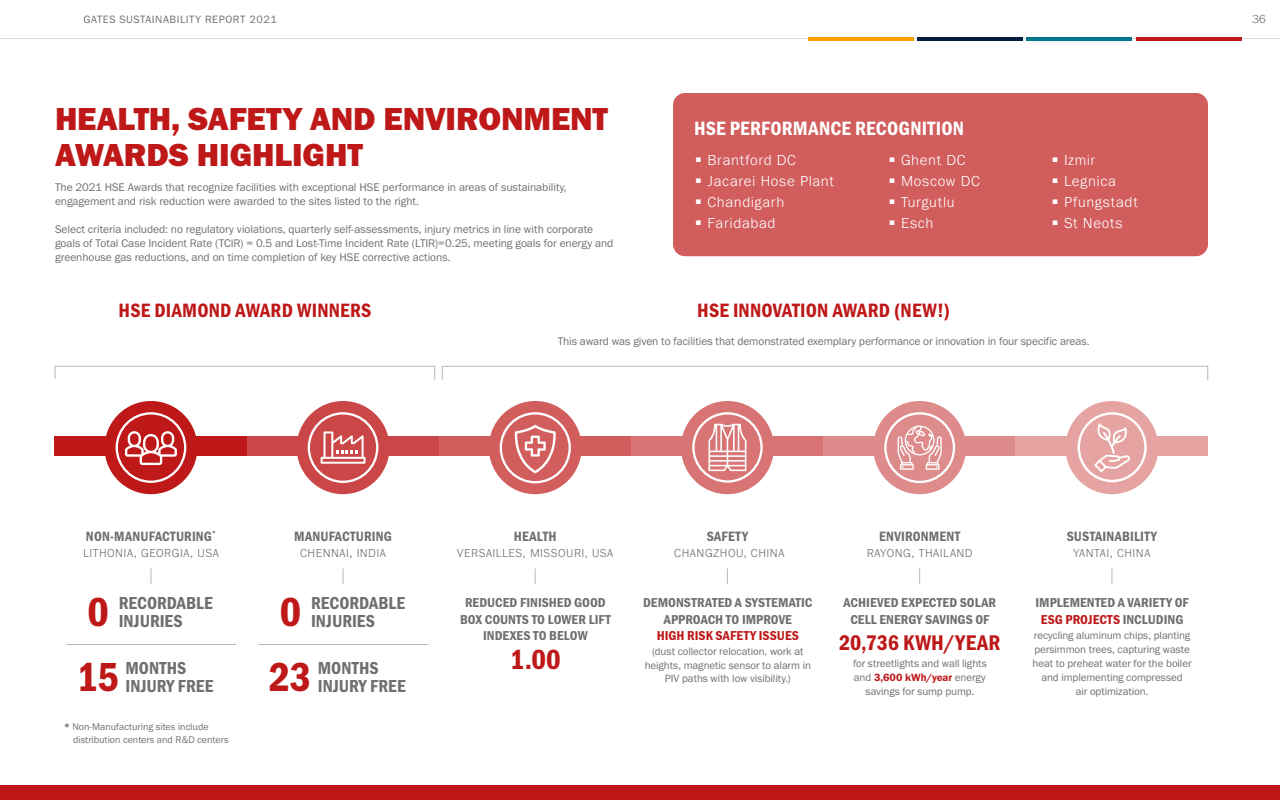
<style>
.page{position:relative;width:1280px;height:800px;background:#fff}
.page>*{position:absolute;margin:0;border:0;box-sizing:border-box;transform-origin:0 0}
._11_25pt_MEDIUM_CAPS{font:42px "Franklin Gothic URW Con Dem";color:#be1818}
.H1_Outline{font:33px/36px "Franklin Gothic URW Hea";letter-spacing:-.005em;color:#be1818}
._11_25pt_MEDIUM_CAPS-2{font:28.7px "Franklin Gothic URW Con Dem";color:#be1818}
._11_25pt_MEDIUM_CAPS-3{font:22px "Franklin Gothic URW Con Dem";letter-spacing:.01em;color:#be1818}
.h2_17pt_MEDIUM_CAPS{font:20px "Franklin Gothic URW Con Dem";letter-spacing:.01em;color:#be1818}
.h2_17pt_MEDIUM_CAPS-2{font:20px "Franklin Gothic URW Con Dem";letter-spacing:.01em;color:#fff}
._11_25pt_MEDIUM_CAPS-4{font:18px/18px "Franklin Gothic URW Con Dem";color:#706f6f}
._11pt_Medium_Bullets{font:300 15px "Franklin Gothic URW";letter-spacing:.04em;color:#fff}
.h2_17pt_MEDIUM_CAPS-3{font:14px "Franklin Gothic URW Con Dem";letter-spacing:.01em;color:#706f6f}
._11_25pt_MEDIUM_CAPS-5{font:13.4px/16.2px "Franklin Gothic URW Con Dem";color:#706f6f;text-align:center;scale:1.04 1}
.H2_15pt_MEDIUM_CAPS{font:300 12px "Franklin Gothic URW";letter-spacing:.04em;color:#706f6f}
._11_5pt_Main_text_Pa{font:11.5px/14px "Franklin Gothic URW Boo";letter-spacing:-.005em;color:#706f6f}
._11_5pt_Main_text_Pa-2{font:11px/14px "Franklin Gothic URW Boo";letter-spacing:-.01em;color:#706f6f;text-align:center}
._11_5pt_Main_text_Pa-3{font:11px "Franklin Gothic URW Boo";letter-spacing:.05em;color:#706f6f}
._9_5pt_Book{font:10px/13px "Franklin Gothic URW Boo";color:#706f6f}
.s1{font-family:"Franklin Gothic URW Dem"}
.s2{color:#be1818}
.s3{font-family:"Franklin Gothic URW Dem";color:#be1818}
</style>
<div class="page">
<div style="left:55px;top:436px;width:192px;height:20px;background:#be1818"></div>
<div style="left:247px;top:436px;width:192px;height:20px;background:#cb4646"></div>
<div style="left:439px;top:436px;width:192px;height:20px;background:#d15d5d"></div>
<div style="left:631px;top:436px;width:193px;height:20px;background:#d87474"></div>
<div style="left:824px;top:436px;width:192px;height:20px;background:#de8b8b"></div>
<div style="left:1016px;top:436px;width:192px;height:20px;background:#e5a3a2"></div>
<div style="left:105px;top:401px;width:92px;height:93px;background:#be1818;border-radius:50%"></div>
<div style="left:297px;top:401px;width:92px;height:93px;background:#cb4646;border-radius:50%"></div>
<div style="left:489px;top:401px;width:93px;height:93px;background:#d15d5d;border-radius:50%"></div>
<div style="left:681px;top:401px;width:93px;height:93px;background:#d87474;border-radius:50%"></div>
<div style="left:873px;top:401px;width:93px;height:93px;background:#de8b8b;border-radius:50%"></div>
<div style="left:1065px;top:401px;width:93px;height:93px;background:#e5a3a2;border-radius:50%"></div>
<svg style="left:54px;top:366px;width:381px;height:14px"></svg>
<div style="left:442px;top:366px;width:766px;height:14px;border:1px solid #b7b7b7"></div>
<svg style="left:151px;top:568px;width:1px;height:16px"></svg>
<hr style="left:66px;top:644px;width:170px;height:1px;background:#b7b7b7">
<hr style="left:258px;top:644px;width:170px;height:1px;background:#b7b7b7">
<svg style="left:343px;top:568px;width:1px;height:16px"></svg>
<svg style="left:535px;top:568px;width:1px;height:16px"></svg>
<svg style="left:727px;top:568px;width:1px;height:16px"></svg>
<svg style="left:919px;top:568px;width:1px;height:16px"></svg>
<svg style="left:1112px;top:568px;width:1px;height:16px"></svg>
<svg style="left:308px;top:412px;width:70px;height:71px"></svg>
<svg style="left:116px;top:412px;width:70px;height:71px"></svg>
<svg style="left:500px;top:412px;width:71px;height:71px"></svg>
<svg style="left:692px;top:412px;width:71px;height:71px"></svg>
<svg style="left:1078px;top:412px;width:69px;height:70px"></svg>
<svg style="left:884px;top:412px;width:71px;height:71px"></svg>
<div style="left:673px;top:93px;width:535px;height:163px;background:#d15d5d;border-radius:12px"></div>
<hr style="left:0;top:38px;width:1280px;height:1px;background:#dadada">
<hr style="left:808px;top:37px;width:105px;height:4px;background:#ff9e00">
<hr style="left:917px;top:37px;width:106px;height:4px;background:#011e41">
<hr style="left:1027px;top:37px;width:105px;height:4px;background:#00758d">
<hr style="left:1136px;top:37px;width:106px;height:4px;background:#be1818">
<div style="left:0;top:785px;width:1280px;height:15px;background:#be1818"></div>
<p class="_11_5pt_Main_text_Pa-3" style="left:83px;top:13px;width:195px">GATES SUSTAINABILITY REPORT 2021</p>
<p class="H2_15pt_MEDIUM_CAPS" style="left:1252px;top:11px;width:15px">36</p>
<h1 class="H1_Outline" style="left:55px;top:100px;width:555px">HEALTH, SAFETY AND ENVIRONMENT<br>AWARDS HIGHLIGHT</h1>
<p class="_11_5pt_Main_text_Pa" style="left:55px;top:180px;width:513px">The 2021 HSE Awards that recognize facilities with exceptional HSE performance in areas of sustainability, engagement and risk reduction were awarded to the sites listed to the right.</p>
<p class="_11_5pt_Main_text_Pa" style="left:55px;top:222px;width:560px">Select criteria included: no regulatory violations, quarterly self-assessments, injury metrics in line with corporate goals of Total Case Incident Rate (TCIR) = 0.5 and Lost-Time Incident Rate (LTIR)=0.25, meeting goals for energy and greenhouse gas reductions, and on time completion of key HSE corrective actions.</p>
<h2 class="h2_17pt_MEDIUM_CAPS-2" style="left:694px;top:115px;width:272px">HSE PERFORMANCE RECOGNITION</h2>
<p class="_11pt_Medium_Bullets" style="left:696px;top:150px;width:102px"><sup>■</sup> Brantford DC</p>
<p class="_11pt_Medium_Bullets" style="left:696px;top:171px;width:140px"><sup>■</sup> Jacarei Hose Plant</p>
<p class="_11pt_Medium_Bullets" style="left:696px;top:192px;width:90px"><sup>■</sup> Chandigarh</p>
<p class="_11pt_Medium_Bullets" style="left:696px;top:213px;width:81px"><sup>■</sup> Faridabad</p>
<p class="_11pt_Medium_Bullets" style="left:889px;top:150px;width:78px"><sup>■</sup> Ghent DC</p>
<p class="_11pt_Medium_Bullets" style="left:889px;top:171px;width:92px"><sup>■</sup> Moscow DC</p>
<p class="_11pt_Medium_Bullets" style="left:889px;top:192px;width:67px"><sup>■</sup> Turgutlu</p>
<p class="_11pt_Medium_Bullets" style="left:889px;top:213px;width:46px"><sup>■</sup> Esch</p>
<p class="_11pt_Medium_Bullets" style="left:1052px;top:150px;width:45px"><sup>■</sup> Izmir</p>
<p class="_11pt_Medium_Bullets" style="left:1052px;top:171px;width:66px"><sup>■</sup> Legnica</p>
<p class="_11pt_Medium_Bullets" style="left:1052px;top:192px;width:87px"><sup>■</sup> Pfungstadt</p>
<p class="_11pt_Medium_Bullets" style="left:1052px;top:213px;width:72px"><sup>■</sup> St Neots</p>
<h2 class="h2_17pt_MEDIUM_CAPS" style="left:119px;top:297px;width:254px">HSE DIAMOND AWARD WINNERS</h2>
<h2 class="h2_17pt_MEDIUM_CAPS" style="left:697px;top:297px;width:254px">HSE INNOVATION AWARD (NEW!)</h2>
<p class="_11_5pt_Main_text_Pa" style="left:558px;top:334px;width:533px">This award was given to facilities that demonstrated exemplary performance or innovation in four specific areas.</p>
<h2 class="h2_17pt_MEDIUM_CAPS-3" style="left:86px;top:527px;width:131px">NON-MANUFACTURING<sup>*</sup></h2>
<h2 class="H2_15pt_MEDIUM_CAPS" style="left:83px;top:546px;width:137px">LITHONIA, GEORGIA, USA</h2>
<h2 class="h2_17pt_MEDIUM_CAPS-3" style="left:294px;top:527px;width:99px">MANUFACTURING</h2>
<h2 class="H2_15pt_MEDIUM_CAPS" style="left:300px;top:546px;width:87px">CHENNAI, INDIA</h2>
<h2 class="h2_17pt_MEDIUM_CAPS-3" style="left:514px;top:527px;width:44px">HEALTH</h2>
<h2 class="H2_15pt_MEDIUM_CAPS" style="left:457px;top:546px;width:158px">VERSAILLES, MISSOURI, USA</h2>
<h2 class="h2_17pt_MEDIUM_CAPS-3" style="left:707px;top:527px;width:43px">SAFETY</h2>
<h2 class="H2_15pt_MEDIUM_CAPS" style="left:674px;top:546px;width:112px">CHANGZHOU, CHINA</h2>
<h2 class="h2_17pt_MEDIUM_CAPS-3" style="left:879px;top:527px;width:83px">ENVIRONMENT</h2>
<h2 class="H2_15pt_MEDIUM_CAPS" style="left:867px;top:546px;width:107px">RAYONG, THAILAND</h2>
<h2 class="h2_17pt_MEDIUM_CAPS-3" style="left:1067px;top:527px;width:92px">SUSTAINABILITY</h2>
<h2 class="H2_15pt_MEDIUM_CAPS" style="left:1073px;top:546px;width:79px">YANTAI, CHINA</h2>
<h2 class="_11_25pt_MEDIUM_CAPS" style="left:87px;top:584px;width:23px">0</h2>
<h2 class="_11_25pt_MEDIUM_CAPS-4" style="left:119px;top:593px;width:95px">RECORDABLE<br>INJURIES</h2>
<h2 class="_11_25pt_MEDIUM_CAPS" style="left:280px;top:584px;width:23px">0</h2>
<h2 class="_11_25pt_MEDIUM_CAPS-4" style="left:311px;top:593px;width:95px">RECORDABLE<br>INJURIES</h2>
<h2 class="_11_25pt_MEDIUM_CAPS-5" style="left:460px;top:594px;width:146px">REDUCED FINISHED GOOD<br>BOX COUNTS TO LOWER LIFT<br>INDEXES TO BELOW</h2>
<h2 class="_11_25pt_MEDIUM_CAPS-2" style="left:510px;top:640px;width:52px">1.00</h2>
<h2 class="_11_25pt_MEDIUM_CAPS-4" style="left:126px;top:658px;width:89px">MONTHS<br>INJURY FREE</h2>
<h2 class="_11_25pt_MEDIUM_CAPS" style="left:269px;top:649px;width:44px">23</h2>
<h2 class="_11_25pt_MEDIUM_CAPS-4" style="left:318px;top:658px;width:89px">MONTHS<br>INJURY FREE</h2>
<h2 class="_11_25pt_MEDIUM_CAPS" style="left:77px;top:649px;width:44px">15</h2>
<p class="_9_5pt_Book" style="left:73px;top:720px;width:157px;text-indent:-9px"><span class="s1">*</span> Non-Manufacturing sites include distribution centers and R&amp;D centers</p>
<h2 class="_11_25pt_MEDIUM_CAPS-5" style="left:643px;top:594px;width:164px">DEMONSTRATED A SYSTEMATIC<br>APPROACH TO IMPROVE<br><span class="s2">HIGH RISK SAFETY ISSUES</span></h2>
<p class="_11_5pt_Main_text_Pa-2" style="left:645px;top:645px;width:168px;line-height:13.4px">(dust collector relocation, work at heights, magnetic sensor to alarm in<br>PIV paths with low visibility.)</p>
<h2 class="_11_25pt_MEDIUM_CAPS-5" style="left:844px;top:594px;width:148px">ACHIEVED EXPECTED SOLAR<br>CELL ENERGY SAVINGS OF</h2>
<h2 class="_11_25pt_MEDIUM_CAPS-3" style="left:839px;top:628px;width:163px">20,736 KWH/YEAR</h2>
<p class="_11_5pt_Main_text_Pa-2" style="left:853px;top:656px;width:135px">for streetlights and wall lights and <span class="s3">3,600 kWh/year</span> energy savings for sump pump.</p>
<h2 class="_11_25pt_MEDIUM_CAPS-5" style="left:1036px;top:594px;width:149px">IMPLEMENTED A VARIETY OF<br><span class="s2">ESG PROJECTS</span> INCLUDING</h2>
<p class="_11_5pt_Main_text_Pa-2" style="left:1033px;top:628px;width:161px">recycling aluminum chips, planting persimmon trees, capturing waste heat to preheat water for the boiler and implementing compressed</p>
<p class="_11_5pt_Main_text_Pa-2" style="left:1076px;top:684px;width:74px">air optimization.</p>
</div>
